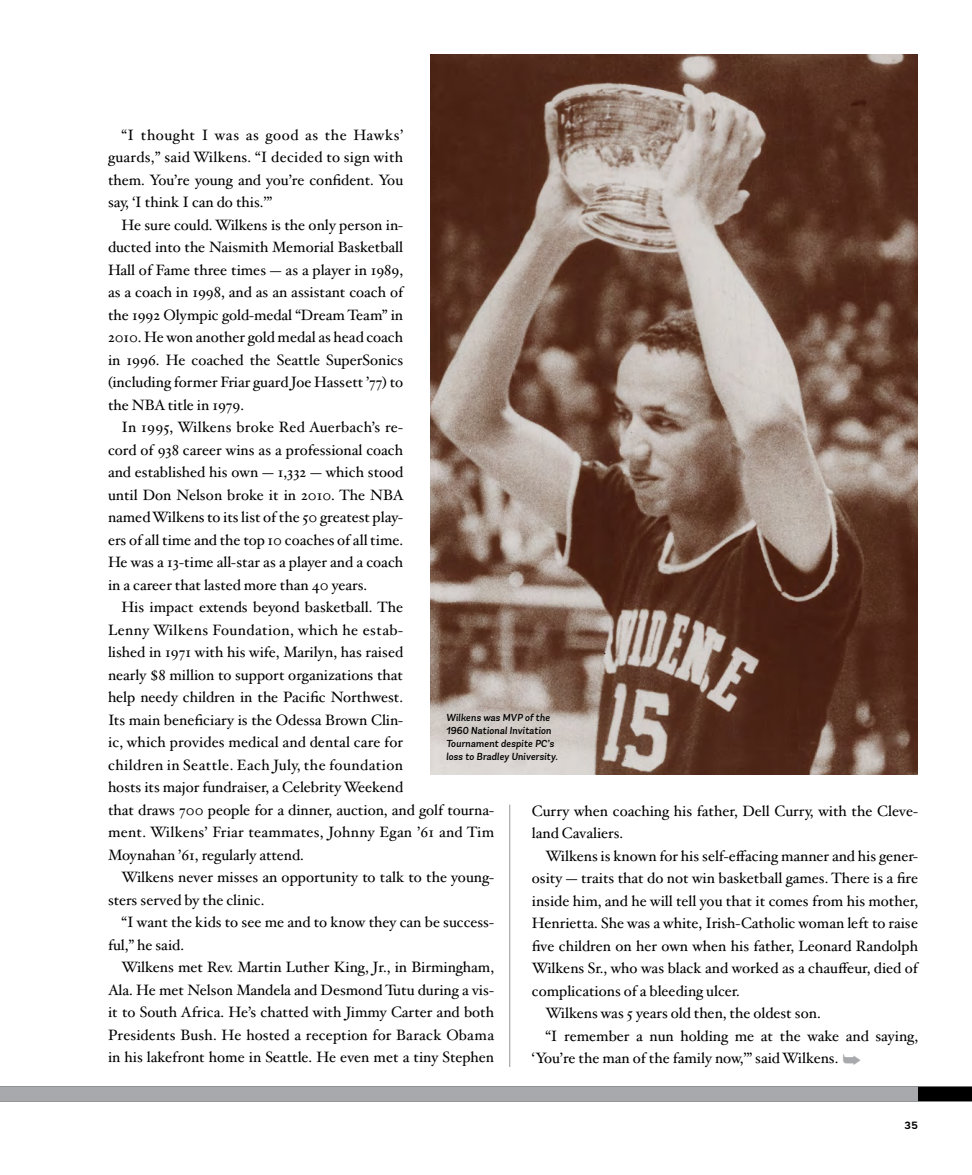
<style>
.page{position:relative;width:972px;height:1175px;background:#fff}
.page>*{position:absolute;margin:0;border:0;box-sizing:border-box;transform-origin:0 0}
._01_Hoefler_body{font:15px/22.5px "Hoefler Txt";color:#000}
.t1{font:700 10.5px "Andes";color:#000}
.Andes_captions{font:italic 500 10.2px/13px "Andes";letter-spacing:.01em;color:#000}
</style>
<div class="page">
<hr style="left:509px;top:804px;width:1px;height:262px;background:#939598">
<img style="left:430px;top:54px;width:488px;height:720px">
<div style="left:0;top:1086px;width:972px;height:15px;background:#000"></div>
<div style="left:0;top:1086px;width:918px;height:15px;background:#a7a9ac"></div>
<p class="_01_Hoefler_body" style="left:108px;top:123px;width:297px;text-align:justify;text-indent:14px">“I thought I was as good as the Hawks’ guards,” said Wilkens. “I decided to sign with them. You’re young and you’re confident. You say, ‘I think I can do this.’”</p>
<p class="_01_Hoefler_body" style="left:108px;top:213px;width:297px;text-align:justify;text-indent:14px">He sure could. Wilkens is the only person in&shy;ducted into the Naismith Memorial Basketball Hall of Fame three times — as a player in 1989, as a coach in 1998, and as an assistant coach of the 1992 Olympic gold-medal “Dream Team” in 2010. He won another gold medal as head coach in 1996. He coached the Seattle SuperSonics (including former Friar guard Joe Hassett ’77) to the NBA title in 1979.</p>
<p class="_01_Hoefler_body" style="left:108px;top:415px;width:297px;text-align:justify;text-indent:14px">In 1995, Wilkens broke Red Auerbach’s re&shy;cord of 938 career wins as a professional coach and established his own — 1,332 — which stood until Don Nelson broke it in 2010. The NBA named Wilkens to its list of the 50 greatest play&shy;ers of all time and the top 10 coaches of all time.<br>He was a 13-time all-star as a player and a coach in a career that lasted more than 40 years.</p>
<p class="_01_Hoefler_body" style="left:108px;top:595px;width:388px;text-indent:14px">His impact extends beyond basketball. The<br>Lenny Wilkens Foundation, which he estab-<br>lished in 1971 with his wife, Marilyn, has raised<br>nearly $8 million to support organizations that<br>help needy children in the Pacific Northwest.<br>Its main beneficiary is the Odessa Brown Clin-<br>ic, which provides medical and dental care for<br>children in Seattle. Each July, the foundation<br>hosts its major fundraiser, a Celebrity Weekend<br>that draws 700 people for a dinner, auction, and golf tourna&shy;ment. Wilkens’ Friar teammates, Johnny Egan ’61 and Tim Moynahan ’61, regularly attend.</p>
<p class="_01_Hoefler_body" style="left:108px;top:865px;width:388px;text-indent:14px">Wilkens never misses an opportunity to talk to the young&shy;sters served by the clinic.</p>
<p class="_01_Hoefler_body" style="left:108px;top:910px;width:388px;text-indent:14px">“I want the kids to see me and to know they can be success&shy;ful,” he said.</p>
<p class="_01_Hoefler_body" style="left:108px;top:955px;width:388px;text-align:justify;text-indent:14px">Wilkens met Rev. Martin Luther King, Jr., in Birmingham, Ala. He met Nelson Mandela and Desmond Tutu during a vis&shy;it to South Africa. He’s chatted with Jimmy Carter and both Presidents Bush. He hosted a reception for Barack Obama in his lakefront home in Seattle. He even met a tiny Stephen</p>
<p class="Andes_captions" style="left:446px;top:711px;width:113px">Wilkens was MVP of the<br>1960 National Invitation<br>Tournament despite PC’s loss to Bradley University.</p>
<p class="_01_Hoefler_body" style="left:532px;top:799px;width:388px">Curry when coaching his father, Dell Curry, with the Cleve&shy;land Cavaliers.</p>
<p class="_01_Hoefler_body" style="left:532px;top:844px;width:388px;text-align:justify;text-indent:14px">Wilkens is known for his self-effacing manner and his gener&shy;osity — traits that do not win basketball games. There is a fire inside him, and he will tell you that it comes from his mother, Henrietta. She was a white, Irish-Catholic woman left to raise five children on her own when his father, Leonard Randolph Wilkens Sr., who was black and worked as a chauffeur, died of complications of a bleeding ulcer.</p>
<p class="_01_Hoefler_body" style="left:545px;top:1001px;width:277px">Wilkens was 5 years old then, the oldest son.</p>
<p class="_01_Hoefler_body" style="left:532px;top:1024px;width:388px;text-indent:14px">“I remember a nun holding me at the wake and saying, ‘You’re the man of the family now,’” said Wilkens.</p>
<p class="t1" style="left:905px;top:1118px;width:15px">35</p>
</div>
